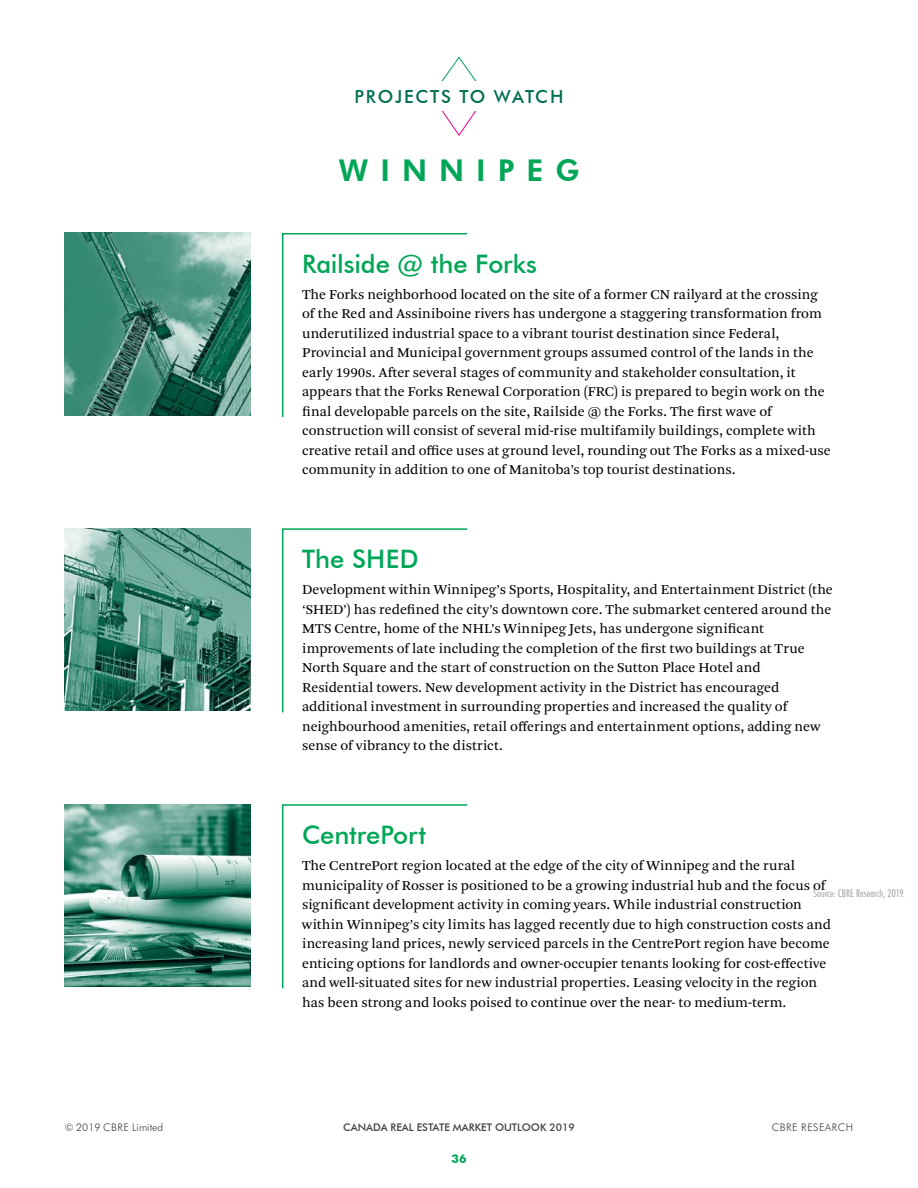
<style>
.page{position:relative;width:918px;height:1188px;background:#fff}
.page>*{position:absolute;margin:0;border:0;box-sizing:border-box;transform-origin:0 0}
.t1{font:800 30px "Futura BT";letter-spacing:.4em;color:#00a657}
.t2{font:500 25.5px "Futura BT";letter-spacing:-.005em;color:#00a657}
.t3{font:500 18px "Futura BT";letter-spacing:.1em;color:#006f51}
.t4{font:14.25px/19.5px "Arnhem Pro Blond";letter-spacing:.005em;color:#000}
.t5{font:700 12px "Futura BT";color:#00a657}
.t6{font:500 10.5px "Futura BT";color:#414042}
.t7{font:300 condensed 10.5px "Futura BT";letter-spacing:.01em;color:#939598}
.t8{font:300 10.5px "Futura BT";color:#414042}
.t9{font:300 10.5px "Futura BT";letter-spacing:.05em;color:#414042}
</style>
<div class="page">
<svg style="left:441px;top:56px;width:36px;height:80px"></svg>
<div style="left:77px;top:82px;width:764px;height:29px;background:#fff"></div>
<svg style="left:281px;top:233px;width:187px;height:184px"></svg>
<svg style="left:281px;top:528px;width:187px;height:185px"></svg>
<svg style="left:281px;top:804px;width:187px;height:185px"></svg>
<img style="left:65px;top:233px;width:185px;height:183px">
<img style="left:65px;top:528px;width:185px;height:183px">
<img style="left:65px;top:804px;width:185px;height:183px">
<p class="t3" style="left:355px;top:86px;width:210px">PROJECTS TO WATCH</p>
<h1 class="t1" style="left:338px;top:152px;width:243px">WINNIPEG</h1>
<h2 class="t2" style="left:302px;top:248px;width:236px">Railside @ the Forks</h2>
<p class="t4" style="left:302px;top:285px;width:530px">The Forks neighborhood located on the site of a former CN railyard at the crossing of the Red and Assiniboine rivers has undergone a staggering transformation from underutilized industrial space to a vibrant tourist destination since Federal, Provincial and Municipal government groups assumed control of the lands in the early 1990s. After several stages of community and stakeholder consultation, it appears that the Forks Renewal Corporation (FRC) is prepared to begin work on the final developable parcels on the site, Railside @ the Forks. The first wave of construction will consist of several mid-rise multifamily buildings, complete with creative retail and office uses at ground level, rounding out The Forks as a mixed-use community in addition to one of Manitoba’s top tourist destinations.</p>
<h2 class="t2" style="left:302px;top:543px;width:118px">The SHED</h2>
<p class="t4" style="left:302px;top:580px;width:532px">Development within Winnipeg’s Sports, Hospitality, and Entertainment District (the ‘SHED’) has redefined the city’s downtown core. The submarket centered around the MTS Centre, home of the NHL’s Winnipeg Jets, has undergone significant improvements of late including the completion of the first two buildings at True North Square and the start of construction on the Sutton Place Hotel and Residential towers. New development activity in the District has encouraged additional investment in surrounding properties and increased the quality of neighbourhood amenities, retail offerings and entertainment options, adding new sense of vibrancy to the district.</p>
<h2 class="t2" style="left:302px;top:819px;width:125px">CentrePort</h2>
<p class="t4" style="left:302px;top:856px;width:530px">The CentrePort region located at the edge of the city of Winnipeg and the rural municipality of Rosser is positioned to be a growing industrial hub and the focus of significant development activity in coming years. While industrial construction within Winnipeg’s city limits has lagged recently due to high construction costs and increasing land prices, newly serviced parcels in the CentrePort region have become enticing options for landlords and owner-occupier tenants looking for cost-effective and well-situated sites for new industrial properties. Leasing velocity in the region has been strong and looks poised to continue over the near- to medium-term.</p>
<p class="t7" style="left:813px;top:887px;width:93px">Source: CBRE Research, 2019.</p>
<p class="t8" style="left:65px;top:1120px;width:100px">© 2019 CBRE Limited</p>
<p class="t9" style="left:772px;top:1120px;width:83px">CBRE RESEARCH</p>
<p class="t5" style="left:452px;top:1152px;width:16px">36</p>
<p class="t6" style="left:343px;top:1120px;width:233px">CANADA REAL ESTATE MARKET OUTLOOK 2019</p>
</div>
